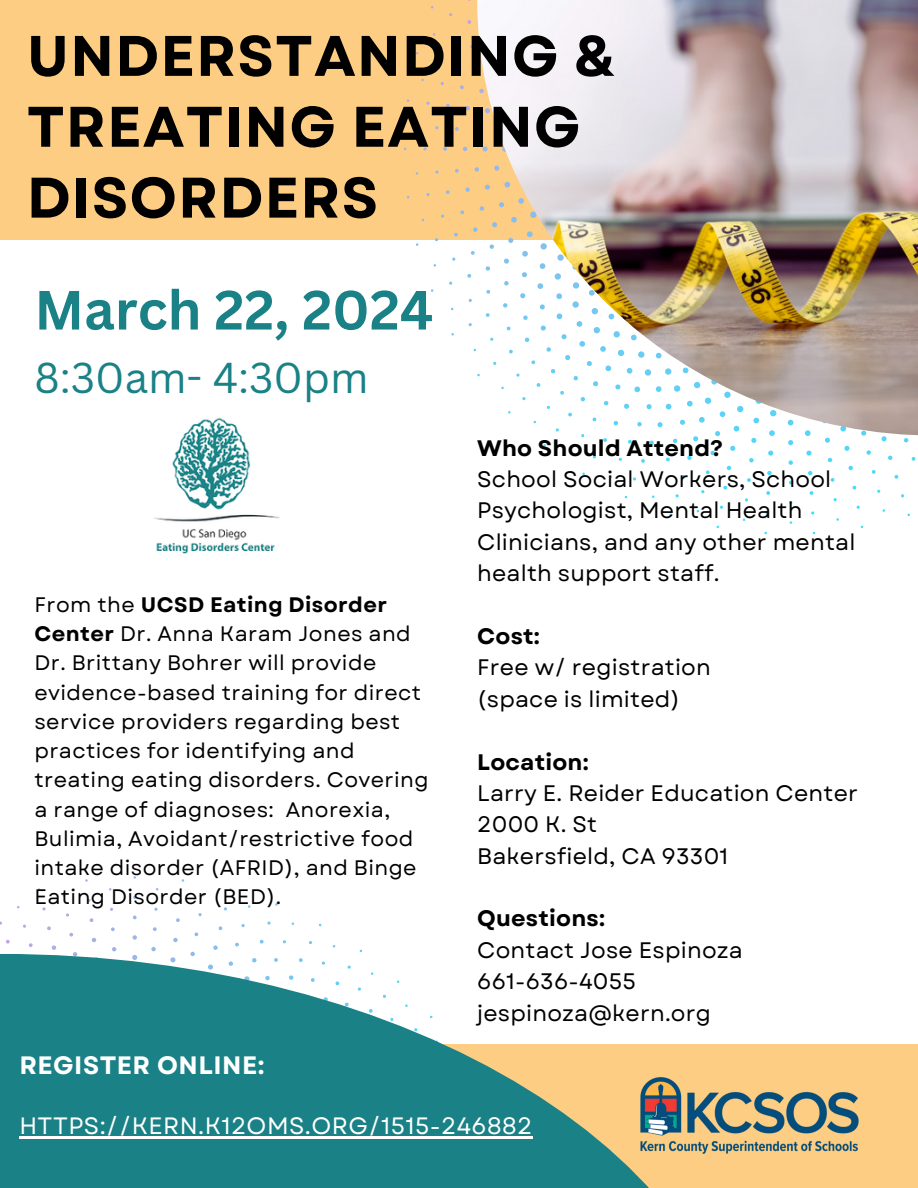
<style>
.page{position:relative;width:918px;height:1188px;background:#fff}
.page>*{position:absolute;margin:0;border:0;box-sizing:border-box;transform-origin:0 0}
.t1{font:700 57px/70.8px "Garet";letter-spacing:.02em;color:#000}
.t2{font:700 54px "Canva Sans";color:#1a8186}
.t3{font:42px "Canva Sans";color:#1a8186}
.t4{font:700 25.2px "Garet";letter-spacing:.02em;color:#fff}
.t5{font:23.7px "Garet";letter-spacing:.02em;color:#fff}
.t6{font:22.35px/31.3px "Garet";letter-spacing:.01em;color:#000}
.t7{font:700 22.35px "Garet";letter-spacing:.01em;color:#000}
.t8{font:21px/29.2px "Garet";letter-spacing:.02em;color:#000}
.s1{font-weight:700}
</style>
<div class="page">
<div style="left:0;top:0;width:667px;height:240px;background:#fccd82"></div>
<svg style="left:404px;top:0;width:514px;height:534px"></svg>
<img style="left:154px;top:417px;width:126px;height:137px">
<img style="left:477px;top:0;width:441px;height:435px">
<div style="left:211px;top:1044px;width:707px;height:144px;background:#fccd82"></div>
<img style="left:746px;top:1091px;width:113px;height:61px">
<svg style="left:0;top:876px;width:362px;height:78px"></svg>
<svg style="left:0;top:954px;width:746px;height:234px;fill:#1a8186"></svg>
<hr style="left:19px;top:1137px;width:514px;height:2px;background:#fff">
<p class="t1" style="left:27px;top:21px;width:591px">UNDERSTANDING &amp;<br>TREATING EATING<br>DISORDERS</p>
<p class="t2" style="left:34px;top:272px;width:401px">March 22, 2024</p>
<p class="t3" style="left:34px;top:348px;width:336px">8:30am- 4:30pm</p>
<h3 class="t8" style="left:34px;top:590px;width:396px">From the <span class="s1">UCSD Eating Disorder<br>Center</span> Dr. Anna Karam Jones and<br>Dr. Brittany Bohrer will provide evidence-based training for direct service providers regarding best practices for identifying and treating eating disorders. Covering a range of diagnoses: Anorexia,<br>Bulimia, Avoidant/restrictive food intake disorder (AFRID), and Binge<br>Eating Disorder (BED).</h3>
<p class="t4" style="left:19px;top:1047px;width:247px">REGISTER ONLINE:</p>
<h2 class="t7" style="left:477px;top:432px;width:248px">Who Should Attend?</h2>
<p class="t6" style="left:477px;top:464px;width:380px">School Social Workers, School<br>Psychologist, Mental Health<br>Clinicians, and any other mental health support staff.</p>
<p class="t7" style="left:477px;top:620px;width:64px">Cost:</p>
<p class="t6" style="left:477px;top:652px;width:235px">Free w/ registration</p>
<p class="t6" style="left:477px;top:683px;width:204px">(space is limited)</p>
<p class="t7" style="left:477px;top:746px;width:113px">Location:</p>
<p class="t6" style="left:477px;top:778px;width:382px">Larry E. Reider Education Center</p>
<p class="t6" style="left:477px;top:809px;width:122px">2000 K. St</p>
<p class="t6" style="left:477px;top:840px;width:253px">Bakersfield, CA 93301</p>
<p class="t7" style="left:477px;top:903px;width:129px">Questions:</p>
<p class="t6" style="left:477px;top:934px;width:267px">Contact Jose Espinoza</p>
<p class="t6" style="left:477px;top:966px;width:160px">661-636-4055</p>
<p class="t6" style="left:477px;top:997px;width:235px">jespinoza@kern.org</p>
<p class="t5" style="left:19px;top:1109px;width:515px">HTTPS://KERN.K12OMS.ORG/1515-246882</p>
</div>
